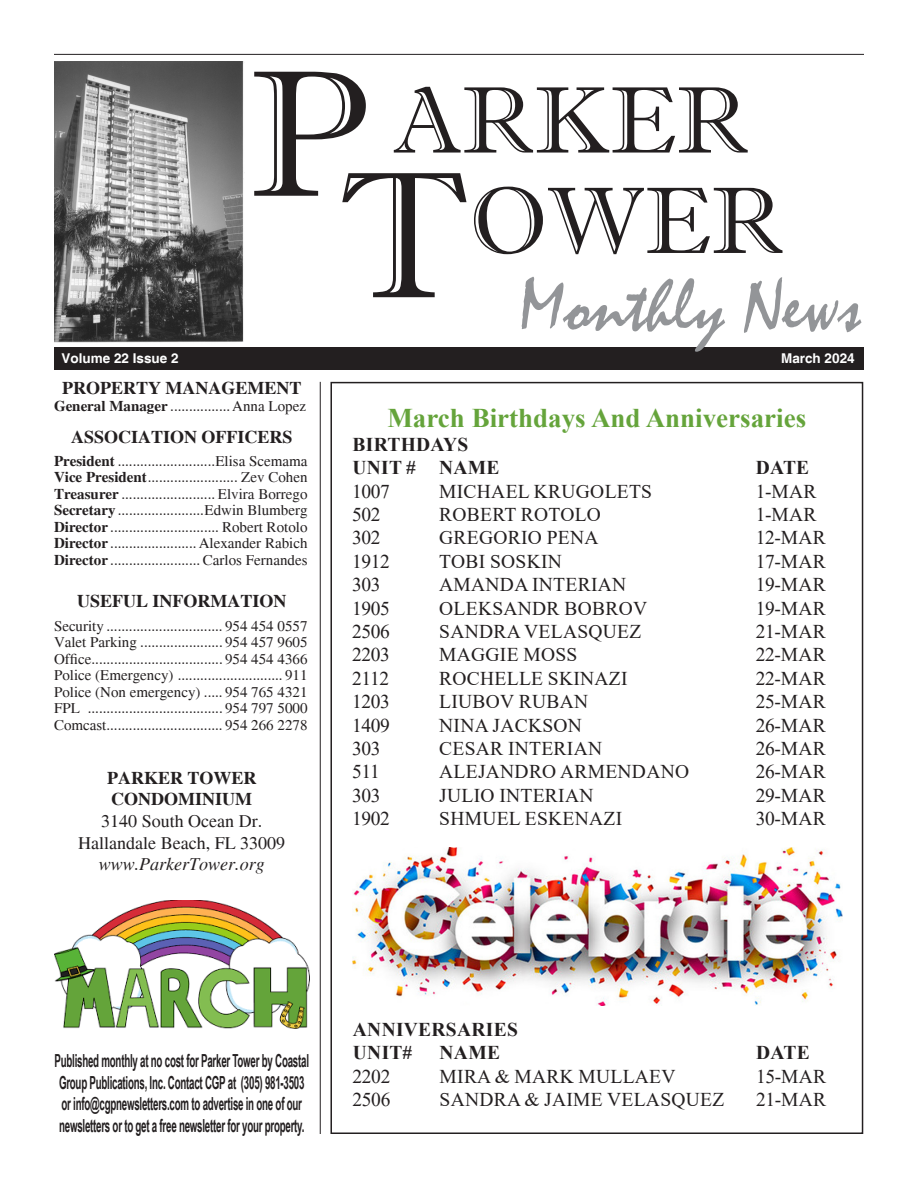
<style>
.page{position:relative;width:918px;height:1188px;background:#fff}
.page>*{position:absolute;margin:0;border:0;box-sizing:border-box;transform-origin:0 0}
.t1{font:94.5px "Imprint MT Shadow";color:#231f20}
.t2{font:75px "Mistral";color:#939598}
.t3{font:700 27px "Times New Roman";color:#65a43b}
.t4{font:19.5px "Times New Roman";letter-spacing:.015em;color:#231f20}
.t5{font:700 19.5px "Times New Roman";letter-spacing:.015em;color:#231f20}
.t6{font:700 18px/21.6px "Arial Narrow";letter-spacing:-.02em;color:#231f20;scale:.66 1}
.t7{font:700 18px/21.6px "Times";color:#231f20}
.t8{font:18px "Times";color:#231f20}
.t9{font:italic 18px "Times";color:#231f20}
.t10{font:15px "Times";color:#231f20}
.t11{font:700 13.5px "Helvetica";color:#fff}
.s1{font-size:180px}
.s2{font-weight:700}
</style>
<div class="page">
<div style="left:54px;top:348px;width:810px;height:22px;background:#231f20"></div>
<hr style="left:54px;top:54px;width:810px;height:1px;background:#231f20">
<img style="left:54px;top:62px;width:190px;height:281px">
<hr style="left:320px;top:382px;width:1px;height:752px;background:#231f20">
<img style="left:54px;top:900px;width:256px;height:128px">
<img style="left:353px;top:848px;width:489px;height:157px">
<p class="t1" style="left:249px;top:65px;width:501px"><span class="s1">P</span> ARKER</p>
<p class="t1" style="left:339px;top:165px;width:447px"><span class="s1">T</span>OWER</p>
<p class="t2" style="left:519px;top:261px;width:343px">Monthly News</p>
<p class="t11" style="left:62px;top:350px;width:119px">Volume 22 Issue 2</p>
<p class="t11" style="left:781px;top:350px;width:75px">March 2024</p>
<p class="t7" style="left:62px;top:377px;width:241px">PROPERTY MANAGEMENT</p>
<p class="t10" style="left:54px;top:397px;width:254px"><span class="s2">General Manager</span> ................Anna Lopez</p>
<p class="t7" style="left:71px;top:426px;width:223px">ASSOCIATION OFFICERS</p>
<p class="t10" style="left:54px;top:452px;width:255px"><span class="s2">President</span> ..........................Elisa Scemama</p>
<p class="t10" style="left:54px;top:469px;width:255px"><span class="s2">Vice President</span>........................ Zev Cohen</p>
<p class="t10" style="left:54px;top:485px;width:255px"><span class="s2">Treasurer</span> ......................... Elvira Borrego</p>
<p class="t10" style="left:54px;top:502px;width:255px"><span class="s2">Secretary</span> .......................Edwin Blumberg</p>
<p class="t10" style="left:54px;top:518px;width:255px"><span class="s2">Director</span> ............................. Robert Rotolo</p>
<p class="t10" style="left:54px;top:535px;width:255px"><span class="s2">Director</span> ....................... Alexander Rabich</p>
<p class="t10" style="left:54px;top:551px;width:255px"><span class="s2">Director</span> ........................ Carlos Fernandes</p>
<p class="t7" style="left:77px;top:591px;width:211px">USEFUL INFORMATION</p>
<p class="t10" style="left:54px;top:617px;width:255px">Security ............................... 954 454 0557</p>
<p class="t10" style="left:54px;top:634px;width:255px">Valet Parking ...................... 954 457 9605</p>
<p class="t10" style="left:54px;top:650px;width:255px">Office................................... 954 454 4366</p>
<p class="t10" style="left:54px;top:667px;width:255px">Police (Emergency) ............................ 911</p>
<p class="t10" style="left:54px;top:683px;width:255px">Police (Non emergency) ..... 954 765 4321</p>
<p class="t10" style="left:54px;top:700px;width:255px">FPL .................................... 954 797 5000</p>
<p class="t10" style="left:54px;top:716px;width:255px">Comcast............................... 954 266 2278</p>
<p class="t7" style="left:107px;top:767px;width:151px">PARKER TOWER<br>CONDOMINIUM</p>
<p class="t8" style="left:101px;top:811px;width:162px">3140 South Ocean Dr.</p>
<p class="t8" style="left:78px;top:832px;width:208px">Hallandale Beach, FL 33009</p>
<p class="t9" style="left:99px;top:854px;width:168px">www.ParkerTower.org</p>
<p class="t3" style="left:387px;top:399px;width:420px">March Birthdays And Anniversaries</p>
<p class="t5" style="left:353px;top:430px;width:117px">BIRTHDAYS</p>
<p class="t5" style="left:353px;top:454px;width:149px">UNIT # NAME</p>
<p class="t5" style="left:756px;top:454px;width:55px">DATE</p>
<p class="t4" style="left:352px;top:477px;width:39px">1007</p>
<p class="t4" style="left:439px;top:477px;width:214px">MICHAEL KRUGOLETS</p>
<p class="t4" style="left:756px;top:477px;width:62px">1-MAR</p>
<p class="t4" style="left:352px;top:501px;width:30px">502</p>
<p class="t4" style="left:439px;top:501px;width:163px">ROBERT ROTOLO</p>
<p class="t4" style="left:756px;top:501px;width:62px">1-MAR</p>
<p class="t4" style="left:352px;top:524px;width:30px">302</p>
<p class="t4" style="left:439px;top:524px;width:161px">GREGORIO PENA</p>
<p class="t4" style="left:756px;top:524px;width:72px">12-MAR</p>
<p class="t4" style="left:352px;top:548px;width:39px">1912</p>
<p class="t4" style="left:439px;top:548px;width:124px">TOBI SOSKIN</p>
<p class="t4" style="left:756px;top:548px;width:72px">17-MAR</p>
<p class="t4" style="left:352px;top:571px;width:30px">303</p>
<p class="t4" style="left:439px;top:571px;width:189px">AMANDA INTERIAN</p>
<p class="t4" style="left:756px;top:571px;width:72px">19-MAR</p>
<p class="t4" style="left:352px;top:594px;width:39px">1905</p>
<p class="t4" style="left:439px;top:594px;width:209px">OLEKSANDR BOBROV</p>
<p class="t4" style="left:756px;top:594px;width:72px">19-MAR</p>
<p class="t4" style="left:352px;top:618px;width:39px">2506</p>
<p class="t4" style="left:439px;top:618px;width:204px">SANDRA VELASQUEZ</p>
<p class="t4" style="left:756px;top:618px;width:72px">21-MAR</p>
<p class="t4" style="left:352px;top:641px;width:39px">2203</p>
<p class="t4" style="left:439px;top:641px;width:140px">MAGGIE MOSS</p>
<p class="t4" style="left:756px;top:641px;width:72px">22-MAR</p>
<p class="t4" style="left:352px;top:665px;width:39px">2112</p>
<p class="t4" style="left:439px;top:665px;width:190px">ROCHELLE SKINAZI</p>
<p class="t4" style="left:756px;top:665px;width:72px">22-MAR</p>
<p class="t4" style="left:352px;top:688px;width:39px">1203</p>
<p class="t4" style="left:439px;top:688px;width:150px">LIUBOV RUBAN</p>
<p class="t4" style="left:756px;top:688px;width:72px">25-MAR</p>
<p class="t4" style="left:352px;top:711px;width:39px">1409</p>
<p class="t4" style="left:439px;top:711px;width:144px">NINA JACKSON</p>
<p class="t4" style="left:756px;top:711px;width:72px">26-MAR</p>
<p class="t4" style="left:352px;top:735px;width:30px">303</p>
<p class="t4" style="left:439px;top:735px;width:164px">CESAR INTERIAN</p>
<p class="t4" style="left:756px;top:735px;width:72px">26-MAR</p>
<p class="t4" style="left:352px;top:758px;width:29px">511</p>
<p class="t4" style="left:439px;top:758px;width:251px">ALEJANDRO ARMENDANO</p>
<p class="t4" style="left:756px;top:758px;width:72px">26-MAR</p>
<p class="t4" style="left:352px;top:782px;width:30px">303</p>
<p class="t4" style="left:439px;top:782px;width:156px">JULIO INTERIAN</p>
<p class="t4" style="left:756px;top:782px;width:72px">29-MAR</p>
<p class="t4" style="left:352px;top:805px;width:39px">1902</p>
<p class="t4" style="left:439px;top:805px;width:185px">SHMUEL ESKENAZI</p>
<p class="t4" style="left:756px;top:805px;width:72px">30-MAR</p>
<p class="t6" style="left:55px;top:1049px;width:387px">Published monthly at no cost for Parker Tower by Coastal Group Publications, Inc. Contact CGP at (305) 981-3503 or info@cgpnewsletters.com to advertise in one of our newsletters or to get a free newsletter for your property.</p>
<p class="t5" style="left:353px;top:1015px;width:166px">ANNIVERSARIES</p>
<p class="t5" style="left:353px;top:1039px;width:61px">UNIT#</p>
<p class="t5" style="left:440px;top:1039px;width:62px">NAME</p>
<p class="t5" style="left:756px;top:1039px;width:55px">DATE</p>
<p class="t4" style="left:353px;top:1062px;width:39px">2202</p>
<p class="t4" style="left:440px;top:1062px;width:238px">MIRA &amp; MARK MULLAEV</p>
<p class="t4" style="left:756px;top:1062px;width:72px">15-MAR</p>
<p class="t4" style="left:353px;top:1086px;width:39px">2506</p>
<p class="t4" style="left:440px;top:1086px;width:286px">SANDRA &amp; JAIME VELASQUEZ</p>
<p class="t4" style="left:756px;top:1086px;width:72px">21-MAR</p>
</div>
